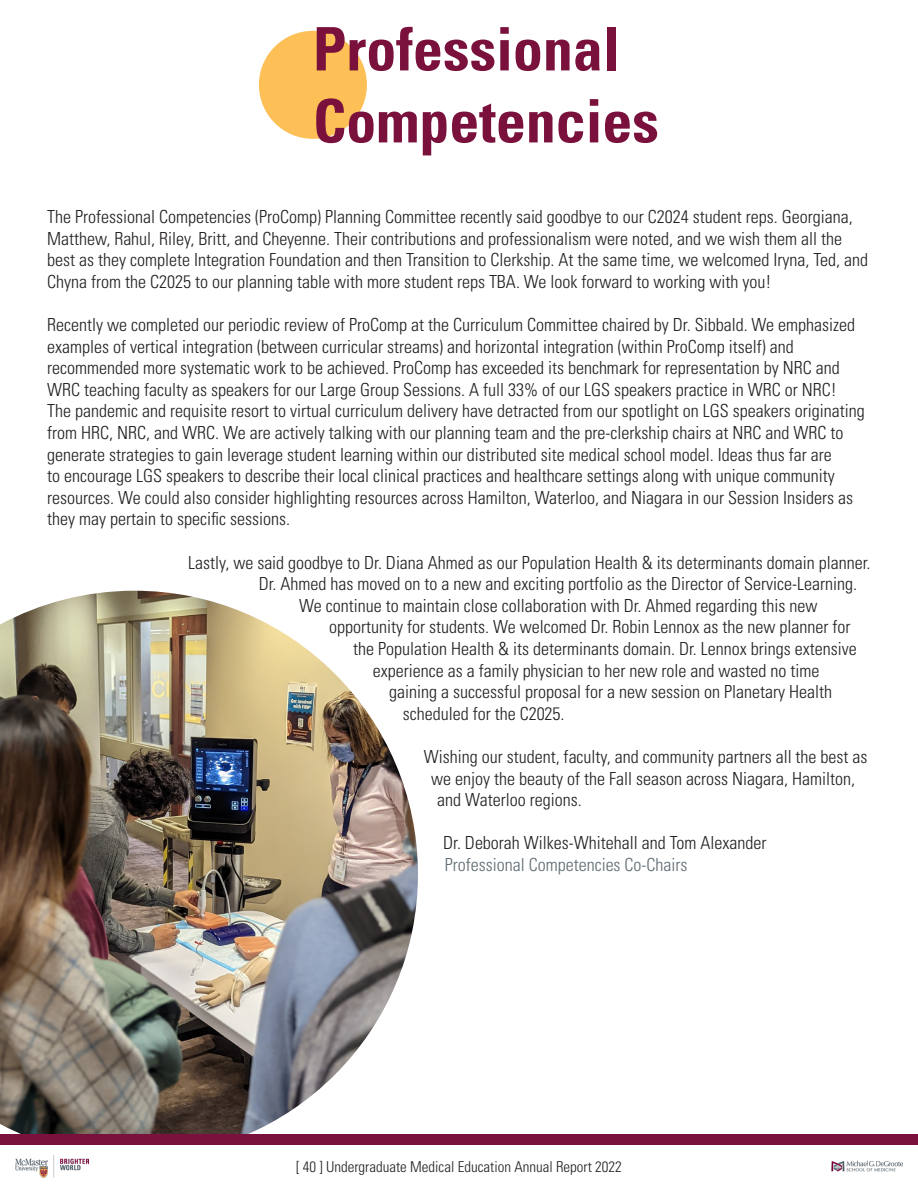
<style>
.page{position:relative;width:918px;height:1188px;background:#fff}
.page>*{position:absolute;margin:0;border:0;box-sizing:border-box;transform-origin:0 0}
.t1{font:700 condensed 60px "Univers LT Std";color:#7a113d}
.t2{font:300 condensed 18px/21.6px "Univers LT Std";color:#231f20}
.t3{font:300 condensed 18px "Univers LT Std";color:#5d6a71}
.t4{font:300 condensed 15px "Univers LT Std";color:#231f20}
</style>
<div class="page">
<img style="left:0;top:591px;width:418px;height:543px">
<div style="left:0;top:1134px;width:918px;height:11px;background:#7a113d"></div>
<img style="left:15px;top:1156px;width:73px;height:21px">
<img style="left:831px;top:1160px;width:72px;height:12px">
<div style="left:259px;top:31px;width:108px;height:108px;background:#fdc056;border-radius:50%"></div>
<p class="t1" style="left:313px;top:12px;width:308px">Professional</p>
<p class="t1" style="left:313px;top:84px;width:348px">Competencies</p>
<p class="t2" style="left:47px;top:206px;width:822px">The Professional Competencies (ProComp) Planning Committee recently said goodbye to our C2024 student reps. Georgiana, Matthew, Rahul, Riley, Britt, and Cheyenne. Their contributions and professionalism were noted, and we wish them all the best as they complete Integration Foundation and then Transition to Clerkship. At the same time, we welcomed Iryna, Ted, and Chyna from the C2025 to our planning table with more student reps TBA. We look forward to working with you!</p>
<p class="t2" style="left:47px;top:314px;width:819px">Recently we completed our periodic review of ProComp at the Curriculum Committee chaired by Dr. Sibbald. We emphasized examples of vertical integration (between curricular streams) and horizontal integration (within ProComp itself) and recommended more systematic work to be achieved. ProComp has exceeded its benchmark for representation by NRC and WRC teaching faculty as speakers for our Large Group Sessions. A full 33% of our LGS speakers practice in WRC or NRC!<br>The pandemic and requisite resort to virtual curriculum delivery have detracted from our spotlight on LGS speakers originating from HRC, NRC, and WRC. We are actively talking with our planning team and the pre-clerkship chairs at NRC and WRC to generate strategies to gain leverage student learning within our distributed site medical school model. Ideas thus far are<br>to encourage LGS speakers to describe their local clinical practices and healthcare settings along with unique community resources. We could also consider highlighting resources across Hamilton, Waterloo, and Niagara in our Session Insiders as they may pertain to specific sessions.</p>
<p class="t2" style="left:188px;top:552px;width:684px">Lastly, we said goodbye to Dr. Diana Ahmed as our Population Health &amp; its determinants domain planner.</p>
<p class="t2" style="left:259px;top:573px;width:600px">Dr. Ahmed has moved on to a new and exciting portfolio as the Director of Service-Learning.</p>
<p class="t2" style="left:299px;top:595px;width:520px">We continue to maintain close collaboration with Dr. Ahmed regarding this new</p>
<p class="t2" style="left:329px;top:616px;width:523px">opportunity for students. We welcomed Dr. Robin Lennox as the new planner for</p>
<p class="t2" style="left:353px;top:638px;width:505px">the Population Health &amp; its determinants domain. Dr. Lennox brings extensive</p>
<p class="t2" style="left:373px;top:660px;width:448px">experience as a family physician to her new role and wasted no time</p>
<p class="t2" style="left:389px;top:681px;width:444px">gaining a successful proposal for a new session on Planetary Health</p>
<p class="t2" style="left:403px;top:703px;width:163px">scheduled for the C2025.</p>
<p class="t2" style="left:424px;top:746px;width:445px">Wishing our student, faculty, and community partners all the best as</p>
<p class="t2" style="left:431px;top:768px;width:425px">we enjoy the beauty of the Fall season across Niagara, Hamilton,</p>
<p class="t2" style="left:437px;top:789px;width:146px">and Waterloo regions.</p>
<p class="t2" style="left:443px;top:832px;width:325px">Dr. Deborah Wilkes-Whitehall and Tom Alexander</p>
<p class="t3" style="left:445px;top:854px;width:244px">Professional Competencies Co-Chairs</p>
<p class="t4" style="left:296px;top:1158px;width:327px">[ 40 ] Undergraduate Medical Education Annual Report 2022</p>
</div>
